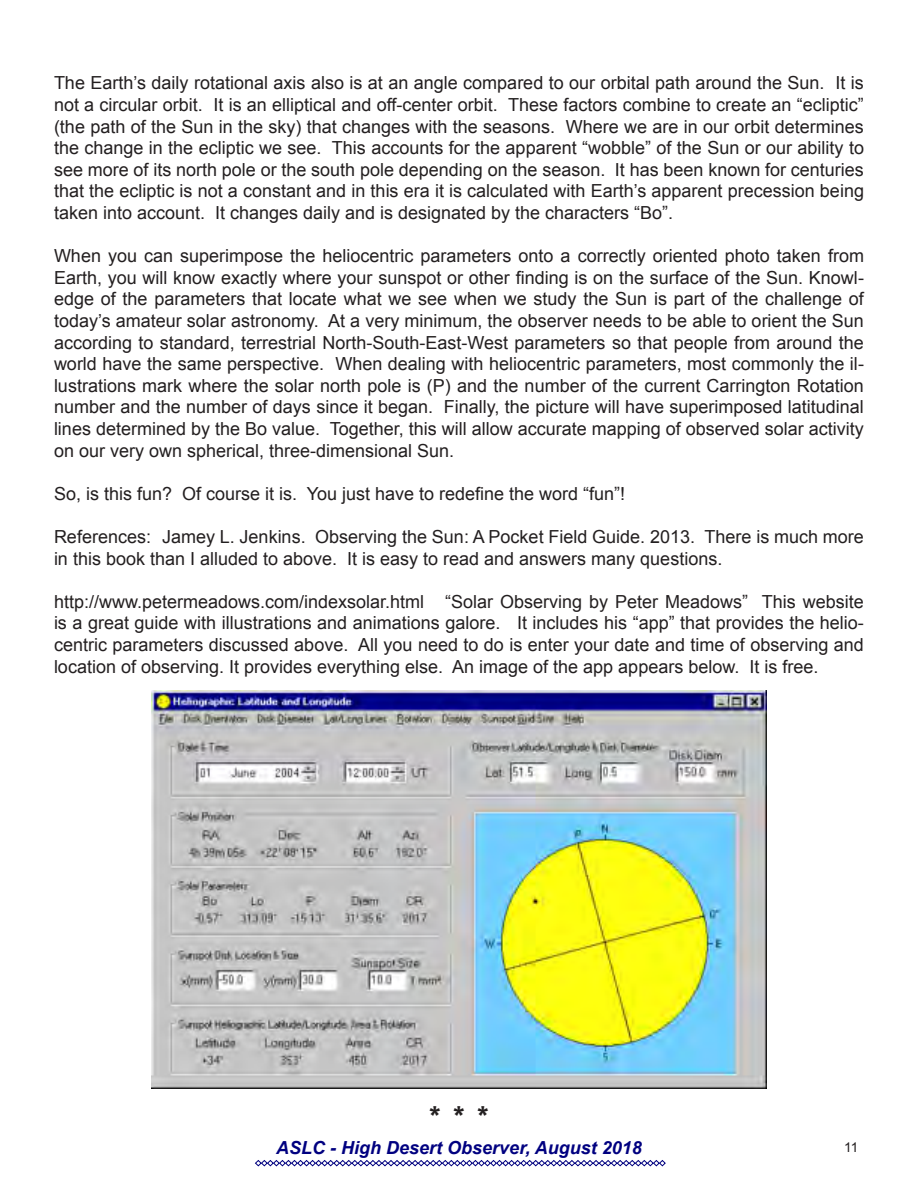
<style>
.page{position:relative;width:918px;height:1188px;background:#fff}
.page>*{position:absolute;margin:0;border:0;box-sizing:border-box;transform-origin:0 0}
.t1{font:900 27px "Arial";color:#231f20}
.t2{font:18px/21.6px "Arial";color:#231f20;text-align:justify}
.t3{font:italic 700 18px "Arial";color:#000080}
.t4{font:13.5px "Arial";color:#231f20}
</style>
<div class="page">
<svg style="left:255px;top:1160px;width:411px;height:7px"></svg>
<img style="left:152px;top:691px;width:614px;height:397px">
<p class="t2" style="left:54px;top:73px;width:812px">The Earth’s daily rotational axis also is at an angle compared to our orbital path around the Sun. It is not a circular orbit. It is an elliptical and off-center orbit. These factors combine to create an “ecliptic” (the path of the Sun in the sky) that changes with the seasons. Where we are in our orbit determines the change in the ecliptic we see. This accounts for the apparent “wobble” of the Sun or our ability to see more of its north pole or the south pole depending on the season. It has been known for centuries that the ecliptic is not a constant and in this era it is calculated with Earth’s apparent precession being taken into account. It changes daily and is designated by the characters “Bo”.</p>
<p class="t2" style="left:54px;top:245px;width:812px">When you can superimpose the heliocentric parameters onto a correctly oriented photo taken from Earth, you will know exactly where your sunspot or other finding is on the surface of the Sun. Knowl&shy;edge of the parameters that locate what we see when we study the Sun is part of the challenge of today’s amateur solar astronomy. At a very minimum, the observer needs to be able to orient the Sun according to standard, terrestrial North-South-East-West parameters so that people from around the world have the same perspective. When dealing with heliocentric parameters, most commonly the il&shy;lustrations mark where the solar north pole is (P) and the number of the current Carrington Rotation number and the number of days since it began. Finally, the picture will have superimposed latitudinal lines determined by the Bo value. Together, this will allow accurate mapping of observed solar activity on our very own spherical, three-dimensional Sun.</p>
<p class="t2" style="left:54px;top:483px;width:573px">So, is this fun? Of course it is. You just have to redefine the word “fun”!</p>
<p class="t2" style="left:54px;top:526px;width:811px">References: Jamey L. Jenkins. Observing the Sun: A Pocket Field Guide. 2013. There is much more in this book than I alluded to above. It is easy to read and answers many questions.</p>
<p class="t2" style="left:54px;top:591px;width:811px">http://www.petermeadows.com/indexsolar.html “Solar Observing by Peter Meadows” This website is a great guide with illustrations and animations galore. It includes his “app” that provides the helio&shy;centric parameters discussed above. All you need to do is enter your date and time of observing and location of observing. It provides everything else. An image of the app appears below. It is free.</p>
<p class="t1" style="left:427px;top:1097px;width:65px">* * *</p>
<p class="t3" style="left:276px;top:1136px;width:367px">ASLC - High Desert Observer, August 2018</p>
<p class="t4" style="left:844px;top:1139px;width:16px">11</p>
</div>
